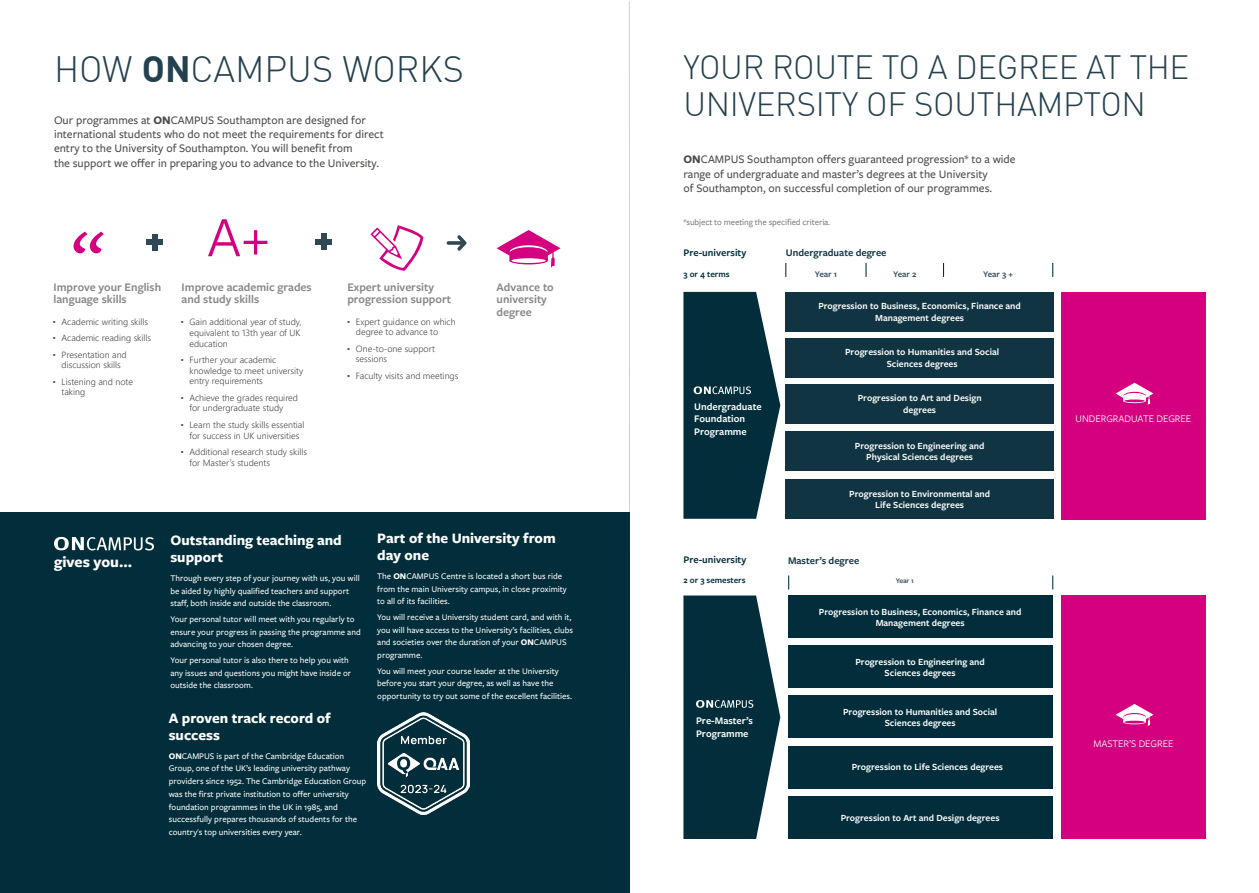
<style>
.page{position:relative;width:1259px;height:893px;background:#fff}
.page>*{position:absolute;margin:0;border:0;box-sizing:border-box;transform-origin:0 0}
.t1{font:500 76.05px "Freight Sans Pro";color:#d5007f}
.t2{font:59.25px "Freight Sans Pro";color:#d5007f}
.t3{font:300 36px "DIN Offc";color:#25404e}
.t4{font:300 33px/37px "DIN Offc";letter-spacing:-.01em;color:#25404e}
.t5{font:700 15.75px "Freight Sans Pro";color:#fff}
.t6{font:700 15px/17px "Freight Sans Pro";color:#fff}
.t7{font:500 12px/14.4px "Freight Sans Pro";color:#4a4a49}
.t8{font:600 12px/12.8px "Freight Sans Pro";color:#878787}
.t9{font:600 10.5px/12.6px "Freight Sans Pro";color:#fff}
.t10{font:600 10.5px "Freight Sans Pro";color:#103441}
.t11{font:10.5px "Freight Sans Pro";color:#fff}
.t12{font:600 10.5px "Freight Sans Pro";color:#022e3b}
.t13{font:600 9.75px/11.7px "Freight Sans Pro";color:#fff;text-align:center}
.t14{font:500 9px/12.8px "Freight Sans Pro";color:#fff}
.t15{font:300 9px/10.5px "Segoe UI";color:#4a4a49}
.t16{font:500 9px "Freight Sans Pro";letter-spacing:-.01em;color:#7f7e7e}
.t17{font:600 9px "Freight Sans Pro";color:#022e3b}
.t18{font:600 9px "Freight Sans Pro";color:#3a505d}
.t19{font:600 7.35px "Freight Sans Pro";color:#3a505d}
.s1{font-weight:700}
</style>
<div class="page">
<hr style="left:629px;top:1px;width:1px;height:892px;background:#878787">
<div style="left:788px;top:595px;width:264px;height:43px;background:#022e3b"></div>
<div style="left:788px;top:645px;width:264px;height:43px;background:#022e3b"></div>
<div style="left:788px;top:746px;width:264px;height:42px;background:#022e3b"></div>
<div style="left:788px;top:696px;width:264px;height:42px;background:#022e3b"></div>
<div style="left:788px;top:796px;width:264px;height:43px;background:#022e3b"></div>
<svg style="left:785px;top:263px;width:1px;height:14px"></svg>
<svg style="left:788px;top:575px;width:1px;height:14px"></svg>
<svg style="left:865px;top:263px;width:1px;height:14px"></svg>
<svg style="left:943px;top:263px;width:1px;height:14px"></svg>
<svg style="left:1052px;top:263px;width:1px;height:14px"></svg>
<svg style="left:1052px;top:575px;width:1px;height:14px"></svg>
<div style="left:785px;top:292px;width:269px;height:39px;background:#103441"></div>
<div style="left:785px;top:338px;width:269px;height:39px;background:#103441"></div>
<div style="left:785px;top:384px;width:269px;height:40px;background:#103441"></div>
<div style="left:785px;top:431px;width:269px;height:40px;background:#103441"></div>
<div style="left:785px;top:479px;width:269px;height:40px;background:#103441"></div>
<div style="left:152px;top:234px;width:6px;height:16px;background:#304755"></div>
<div style="left:147px;top:239px;width:16px;height:6px;background:#304755"></div>
<div style="left:321px;top:234px;width:6px;height:16px;background:#304755"></div>
<div style="left:316px;top:239px;width:16px;height:5px;background:#304755"></div>
<svg style="left:496px;top:230px;width:64px;height:38px"></svg>
<svg style="left:370px;top:225px;width:53px;height:46px"></svg>
<svg style="left:446px;top:235px;width:21px;height:16px"></svg>
<div style="left:0;top:512px;width:629px;height:381px;background:#022e3b"></div>
<svg style="left:54px;top:537px;width:100px;height:13px"></svg>
<svg style="left:683px;top:292px;width:97px;height:227px;background:#244a55"></svg>
<svg style="left:683px;top:595px;width:97px;height:244px;background:#244a55"></svg>
<div style="left:1061px;top:292px;width:144px;height:228px;background:#d5007f"></div>
<div style="left:1061px;top:595px;width:144px;height:244px;background:#d5007f"></div>
<svg style="left:1115px;top:383px;width:38px;height:22px"></svg>
<svg style="left:1115px;top:704px;width:38px;height:22px"></svg>
<img style="left:378px;top:713px;width:91px;height:101px">
<h3 class="t3" style="left:54px;top:46px;width:411px">HOW <span class="s1">ON</span>CAMPUS WORKS</h3>
<h3 class="t4" style="left:683px;top:48px;width:507px">YOUR ROUTE TO A DEGREE AT THE<br>UNIVERSITY OF SOUTHAMPTON</h3>
<p class="t7" style="left:54px;top:112px;width:331px">Our programmes at <span class="s1">ON</span>CAMPUS Southampton are designed for international students who do not meet the requirements for direct entry to the University of Southampton. You will benefit from<br>the support we offer in preparing you to advance to the University.</p>
<h3 class="t7" style="left:683px;top:152px;width:334px"><span class="s1">ON</span>CAMPUS Southampton offers guaranteed progression* to a wide range of undergraduate and master’s degrees at the University<br>of Southampton, on successful completion of our programmes.</h3>
<p class="t16" style="left:683px;top:216px;width:148px">*subject to meeting the specified criteria.</p>
<h2 class="t2" style="left:207px;top:197px;width:64px">A+</h2>
<h1 class="t1" style="left:72px;top:206px;width:35px">“</h1>
<p class="t12" style="left:683px;top:245px;width:64px">Pre-university</p>
<p class="t10" style="left:786px;top:245px;width:102px">Undergraduate degree</p>
<h3 class="t8" style="left:54px;top:280px;width:109px">Improve your English language skills</h3>
<h3 class="t8" style="left:182px;top:280px;width:132px">Improve academic grades and study skills</h3>
<h3 class="t8" style="left:347px;top:280px;width:105px">Expert university progression support</h3>
<p class="t15" style="left:53px;top:315px;width:97px">• Academic writing skills</p>
<p class="t15" style="left:53px;top:332px;width:100px">• Academic reading skills</p>
<p class="t15" style="left:53px;top:348px;width:76px;text-align:center">• Presentation and discussion skills</p>
<p class="t15" style="left:62px;top:375px;width:73px;text-indent:-9px">• Listening and note taking</p>
<p class="t15" style="left:356px;top:315px;width:101px;text-indent:-9px">• Expert guidance on which degree to advance to</p>
<p class="t15" style="left:356px;top:342px;width:80px;text-indent:-9px">• One-to-one support sessions</p>
<p class="t15" style="left:347px;top:370px;width:113px">• Faculty visits and meetings</p>
<p class="t15" style="left:189px;top:316px;width:114px;text-indent:-9px">• Gain additional year of study, equivalent to 13th year of UK education</p>
<p class="t15" style="left:189px;top:354px;width:115px;text-indent:-9px">• Further your academic knowledge to meet university entry requirements</p>
<p class="t15" style="left:189px;top:391px;width:110px;text-indent:-9px">• Achieve the grades required for undergraduate study</p>
<p class="t15" style="left:180px;top:419px;width:125px;text-align:center">• Learn the study skills essential for success in UK universities</p>
<p class="t15" style="left:189px;top:446px;width:119px;text-indent:-9px">• Additional research study skills for Master’s students</p>
<h3 class="t8" style="left:496px;top:280px;width:59px">Advance to university degree</h3>
<h3 class="t5" style="left:54px;top:551px;width:80px">gives you...</h3>
<h3 class="t6" style="left:170px;top:531px;width:173px">Outstanding teaching and support</h3>
<p class="t14" style="left:170px;top:571px;width:191px">Through every step of your journey with us, you will be aided by highly qualified teachers and support staff, both inside and outside the classroom.</p>
<p class="t14" style="left:170px;top:612px;width:192px">Your personal tutor will meet with you regularly to ensure your progress in passing the programme and advancing to your chosen degree.</p>
<p class="t14" style="left:170px;top:653px;width:182px">Your personal tutor is also there to help you with any issues and questions you might have inside or outside the classroom.</p>
<h3 class="t6" style="left:169px;top:709px;width:164px">A proven track record of success</h3>
<p class="t14" style="left:169px;top:749px;width:199px"><span class="s1">ON</span>CAMPUS is part of the Cambridge Education Group, one of the UK’s leading university pathway providers since 1952. The Cambridge Education Group was the first private institution to offer university foundation programmes in the UK in 1985, and successfully prepares thousands of students for the country's top universities every year.</p>
<h3 class="t6" style="left:377px;top:529px;width:180px">Part of the University from day one</h3>
<p class="t14" style="left:377px;top:569px;width:191px">The <span class="s1">ON</span>CAMPUS Centre is located a short bus ride from the main University campus, in close proximity to all of its facilities.</p>
<p class="t14" style="left:377px;top:610px;width:197px">You will receive a University student card, and with it, you will have access to the University’s facilities, clubs and societies over the duration of your <span class="s1">ON</span>CAMPUS programme.</p>
<p class="t14" style="left:377px;top:664px;width:196px">You will meet your course leader at the University before you start your degree, as well as have the opportunity to try out some of the excellent facilities.</p>
<p class="t17" style="left:683px;top:268px;width:48px">3 or 4 terms</p>
<p class="t9" style="left:694px;top:400px;width:69px">Undergraduate<br>Foundation<br>Programme</p>
<p class="t12" style="left:683px;top:553px;width:64px">Pre-university</p>
<p class="t17" style="left:683px;top:574px;width:64px">2 or 3 semesters</p>
<p class="t9" style="left:696px;top:714px;width:59px">Pre-Master’s<br>Programme</p>
<p class="t18" style="left:815px;top:268px;width:24px">Year 1</p>
<p class="t18" style="left:983px;top:268px;width:31px">Year 3 +</p>
<p class="t13" style="left:818px;top:299px;width:204px">Progression to Business, Economics, Finance and<br>Management degrees</p>
<p class="t13" style="left:845px;top:345px;width:156px">Progression to Humanities and Social<br>Sciences degrees</p>
<p class="t13" style="left:857px;top:392px;width:125px">Progression to Art and Design degrees</p>
<p class="t13" style="left:855px;top:439px;width:131px">Progression to Engineering and<br>Physical Sciences degrees</p>
<p class="t13" style="left:849px;top:487px;width:142px">Progression to Environmental and<br>Life Sciences degrees</p>
<p class="t18" style="left:893px;top:268px;width:25px">Year 2</p>
<p class="t10" style="left:788px;top:554px;width:73px">Master’s degree</p>
<p class="t19" style="left:895px;top:576px;width:20px">Year 1</p>
<p class="t13" style="left:819px;top:605px;width:204px">Progression to Business, Economics, Finance and<br>Management degrees</p>
<p class="t13" style="left:855px;top:655px;width:131px">Progression to Engineering and<br>Sciences degrees</p>
<p class="t13" style="left:843px;top:705px;width:156px">Progression to Humanities and Social<br>Sciences degrees</p>
<p class="t13" style="left:851px;top:761px;width:153px">Progression to Life Sciences degrees</p>
<p class="t13" style="left:840px;top:811px;width:160px">Progression to Art and Design degrees</p>
<p class="t11" style="left:1075px;top:412px;width:117px">UNDERGRADUATE DEGREE</p>
<p class="t11" style="left:1093px;top:737px;width:81px">MASTER’S DEGREE</p>
</div>
